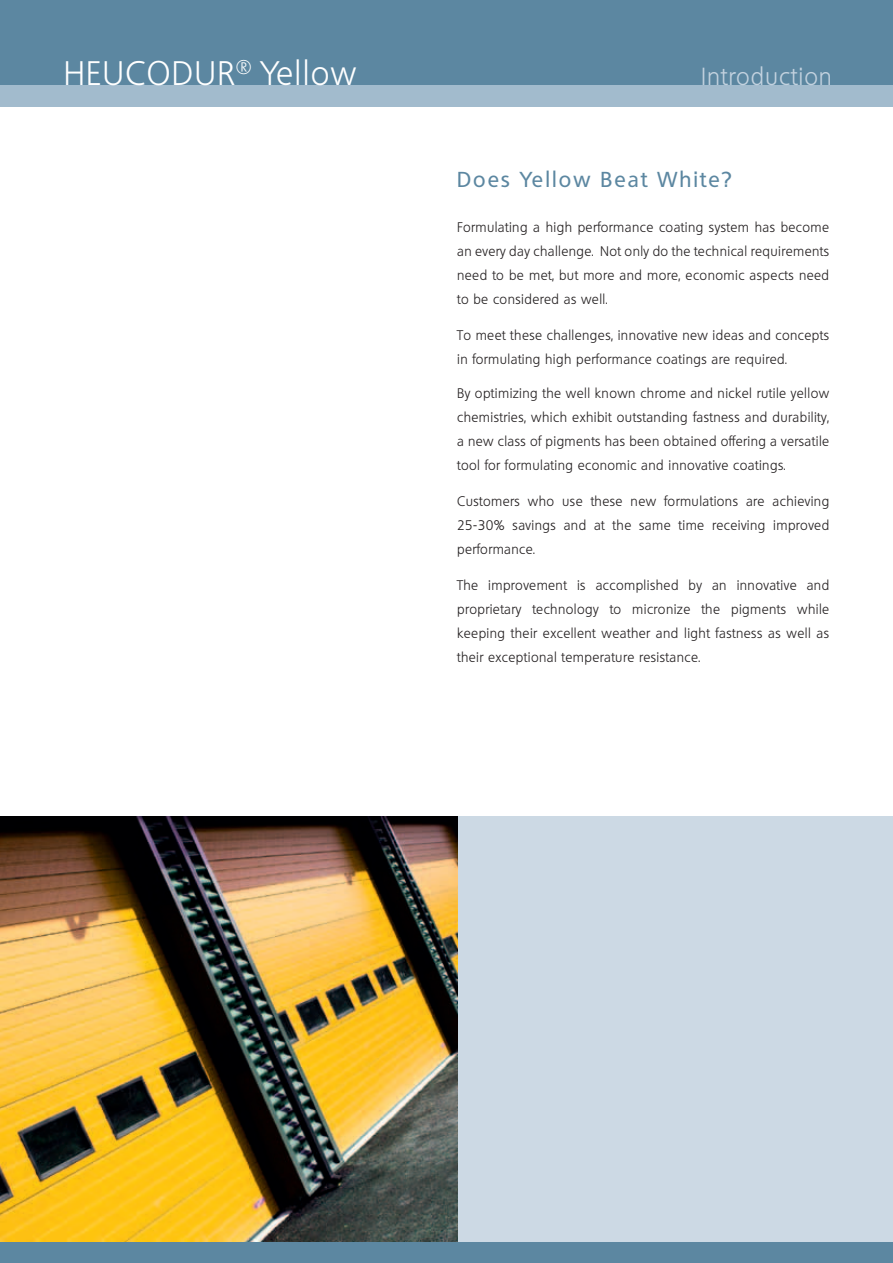
<style>
.page{position:relative;width:893px;height:1263px;background:#fff}
.page>*{position:absolute;margin:0;border:0;box-sizing:border-box;transform-origin:0 0}
.t1{font:300 33px "Quebec";letter-spacing:.04em;color:#fff}
.t2{font:300 24px "Quebec";letter-spacing:.04em;color:#c3d2df}
.t3{font:500 21px "Quebec";letter-spacing:.1em;color:#5c87a1}
.t4{font:300 13.5px/24px "Quebec";letter-spacing:.03em;color:#231f20;text-align:justify}
</style>
<div class="page">
<div style="left:0;top:0;width:893px;height:85px;background:#5c87a1"></div>
<div style="left:0;top:85px;width:893px;height:21px;background:#a2bbcd"></div>
<div style="left:0;top:1242px;width:893px;height:21px;background:#5c87a1"></div>
<div style="left:0;top:816px;width:893px;height:426px;background:#ccd9e4"></div>
<img style="left:0;top:816px;width:457px;height:426px">
<h1 class="t1" style="left:64px;top:52px;width:294px">HEUCODUR<sup>®</sup> Yellow</h1>
<h2 class="t2" style="left:701px;top:61px;width:132px">Introduction</h2>
<h3 class="t3" style="left:457px;top:166px;width:276px">Does Yellow Beat White?</h3>
<p class="t4" style="left:457px;top:215px;width:374px">Formulating a high performance coating system has become an every day challenge. Not only do the technical requirements need to be met, but more and more, economic aspects need to be considered as well.</p>
<p class="t4" style="left:457px;top:323px;width:374px">To meet these challenges, innovative new ideas and concepts in formulating high performance coatings are required.</p>
<p class="t4" style="left:457px;top:381px;width:374px">By optimizing the well known chrome and nickel rutile yellow chemistries, which exhibit outstanding fastness and durability, a new class of pigments has been obtained offering a versatile tool for formulating economic and innovative coatings.</p>
<p class="t4" style="left:457px;top:489px;width:374px">Customers who use these new formulations are achieving 25-30% savings and at the same time receiving improved performance.</p>
<p class="t4" style="left:457px;top:573px;width:374px">The improvement is accomplished by an innovative and proprietary technology to micronize the pigments while keeping their excellent weather and light fastness as well as their exceptional temperature resistance.</p>
</div>
